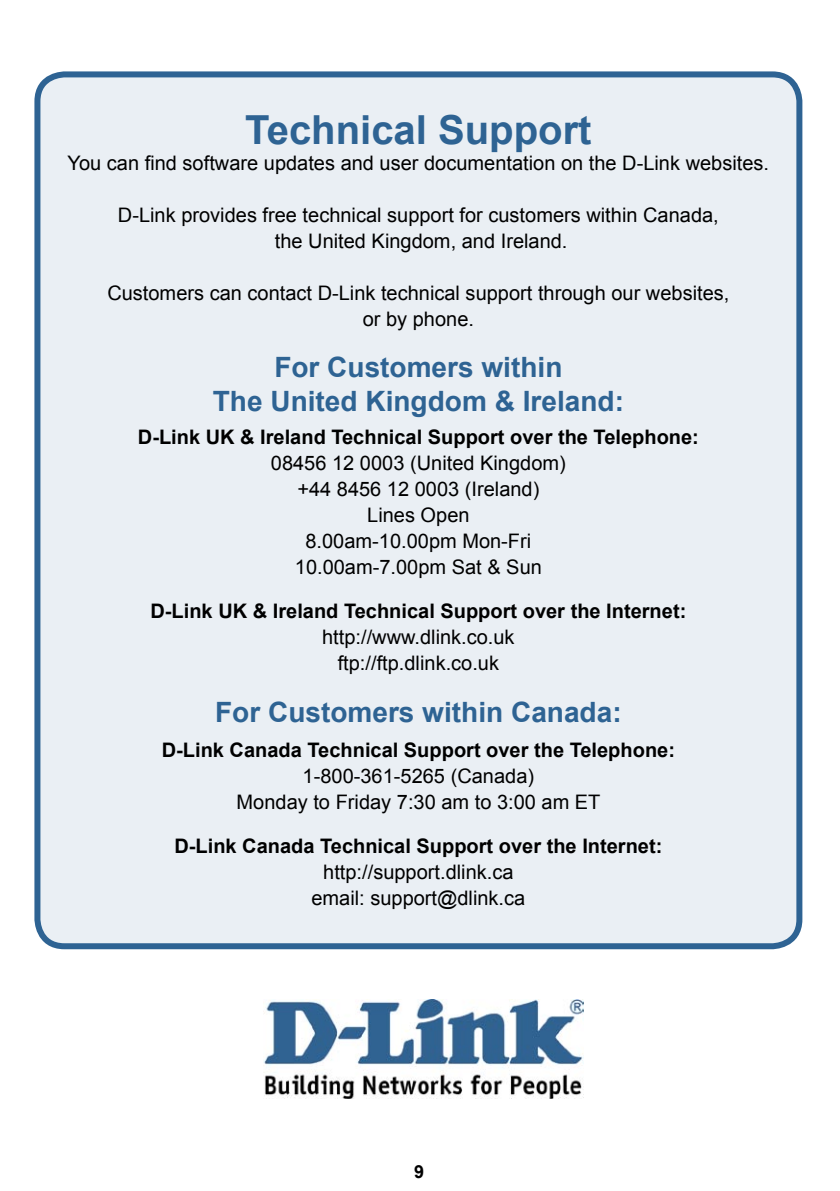
<style>
.page{position:relative;width:840px;height:1191px;background:#fff}
.page>*{position:absolute;margin:0;border:0;box-sizing:border-box;transform-origin:0 0}
.t1{font:700 40px "Arial";color:#2e6393}
.t2{font:700 28px "Arial";color:#2e6393}
.t3{font:20px "Arial";color:#000}
.t4{font:700 20px "Arial";color:#000}
.t5{font:700 18px "Arial";color:#000}
</style>
<div class="page">
<img style="left:263px;top:999px;width:320px;height:99px">
<div style="left:34px;top:71px;width:769px;height:875px;background:#eaeff4"></div>
<p class="t1" style="left:245px;top:103px;width:348px">Technical Support</p>
<p class="t3" style="left:68px;top:150px;width:702px">You can find software updates and user documentation on the D-Link websites.</p>
<p class="t3" style="left:118px;top:202px;width:602px">D-Link provides free technical support for customers within Canada,</p>
<p class="t3" style="left:275px;top:228px;width:294px">the United Kingdom, and Ireland.</p>
<p class="t3" style="left:107px;top:280px;width:623px">Customers can contact D-Link technical support through our websites,</p>
<p class="t3" style="left:362px;top:306px;width:113px">or by phone.</p>
<p class="t2" style="left:274px;top:349px;width:289px">For Customers within</p>
<p class="t2" style="left:213px;top:383px;width:412px">The United Kingdom &amp; Ireland:</p>
<p class="t4" style="left:138px;top:424px;width:562px">D-Link UK &amp; Ireland Technical Support over the Telephone:</p>
<p class="t3" style="left:271px;top:450px;width:296px">08456 12 0003 (United Kingdom)</p>
<p class="t3" style="left:297px;top:476px;width:243px">+44 8456 12 0003 (Ireland)</p>
<p class="t3" style="left:367px;top:502px;width:104px">Lines Open</p>
<p class="t3" style="left:305px;top:528px;width:227px">8.00am-10.00pm Mon-Fri</p>
<p class="t3" style="left:295px;top:554px;width:248px">10.00am-7.00pm Sat &amp; Sun</p>
<p class="t4" style="left:150px;top:598px;width:537px">D-Link UK &amp; Ireland Technical Support over the Internet:</p>
<p class="t3" style="left:322px;top:624px;width:194px">http://www.dlink.co.uk</p>
<p class="t3" style="left:337px;top:650px;width:163px">ftp://ftp.dlink.co.uk</p>
<p class="t2" style="left:215px;top:693px;width:408px">For Customers within Canada:</p>
<p class="t4" style="left:162px;top:736px;width:514px">D-Link Canada Technical Support over the Telephone:</p>
<p class="t3" style="left:302px;top:762px;width:233px">1-800-361-5265 (Canada)</p>
<p class="t3" style="left:236px;top:788px;width:365px">Monday to Friday 7:30 am to 3:00 am ET</p>
<p class="t4" style="left:174px;top:832px;width:489px">D-Link Canada Technical Support over the Internet:</p>
<p class="t3" style="left:323px;top:858px;width:192px">http://support.dlink.ca</p>
<p class="t3" style="left:311px;top:884px;width:215px">email: support@dlink.ca</p>
<p class="t5" style="left:414px;top:1160px;width:12px">9</p>
</div>
